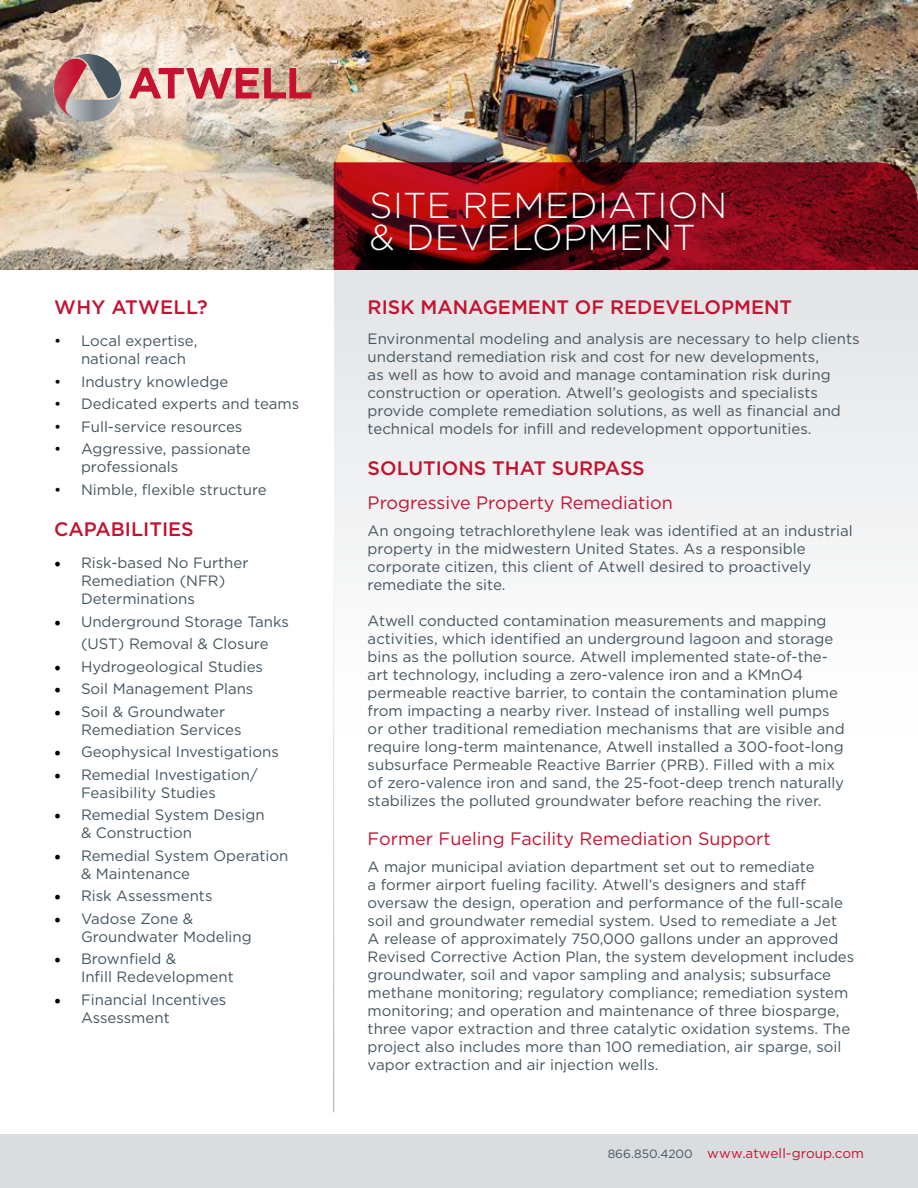
<style>
.page{position:relative;width:918px;height:1188px;background:#fff}
.page>*{position:absolute;margin:0;border:0;box-sizing:border-box;transform-origin:0 0}
.t1{font:300 36px "Gotham";letter-spacing:.01em;color:#fff}
.t2{font:500 19.5px "Gotham";color:#c41230}
.t3{font:500 19.5px "Gotham";letter-spacing:.02em;color:#c41230}
.t4{font:18px "Gotham";color:#c41230}
.t5{font:15px/18px "Gotham";color:#455560}
.t6{font:13.5px "Gotham";color:#c41230}
.s1{color:#000}
.s2{font-family:"Minion Pro";font-size:18px;color:#000}
.s3{font-size:12px;color:#455560}
</style>
<div class="page">
<img style="left:0;top:0;width:918px;height:270px">
<div style="left:334px;top:270px;width:584px;height:467px;background:linear-gradient(to right,#f1f2f3,#f1f2f3)"></div>
<img style="left:0;top:12px;width:357px;height:147px">
<svg style="left:129px;top:68px;width:182px;height:31px;background:#d47b7d"></svg>
<svg style="left:54px;top:54px;width:68px;height:68px;background:#ad8b8c"></svg>
<div style="left:0;top:1134px;width:918px;height:54px;background:#dadddf"></div>
<svg style="left:334px;top:162px;width:584px;height:108px;background:#760a14"></svg>
<hr style="left:333px;top:270px;width:1px;height:842px;background:#455560">
<h2 class="t3" style="left:54px;top:294px;width:155px">WHY ATWELL?</h2>
<p class="t5" style="left:81px;top:331px;width:118px;text-indent:-27px"><span class="s1">•</span> Local expertise, national reach</p>
<p class="t5" style="left:54px;top:372px;width:176px"><span class="s1">•</span> Industry knowledge</p>
<p class="t5" style="left:54px;top:394px;width:247px"><span class="s1">•</span> Dedicated experts and teams</p>
<p class="t5" style="left:54px;top:417px;width:190px"><span class="s1">•</span> Full-service resources</p>
<p class="t5" style="left:81px;top:439px;width:171px;text-indent:-27px"><span class="s1">•</span> Aggressive, passionate professionals</p>
<p class="t5" style="left:54px;top:480px;width:214px"><span class="s1">•</span> Nimble, flexible structure</p>
<h2 class="t2" style="left:54px;top:516px;width:141px">CAPABILITIES</h2>
<p class="t5" style="left:81px;top:554px;width:169px;text-indent:-27px"><span class="s2">•</span> Risk-based No Further<br>Remediation (NFR)<br>Determinations</p>
<p class="t5" style="left:54px;top:610px;width:237px;line-height:22.5px;text-align:center"><span class="s2">•</span> Underground Storage Tanks (UST) Removal &amp; Closure</p>
<p class="t5" style="left:54px;top:657px;width:211px"><span class="s2">•</span> Hydrogeological Studies</p>
<p class="t5" style="left:54px;top:680px;width:201px"><span class="s2">•</span> Soil Management Plans</p>
<p class="t5" style="left:81px;top:702px;width:162px;text-indent:-27px"><span class="s2">•</span> Soil &amp; Groundwater<br>Remediation Services</p>
<p class="t5" style="left:54px;top:743px;width:226px"><span class="s2">•</span> Geophysical Investigations</p>
<p class="t5" style="left:81px;top:765px;width:178px;text-indent:-27px"><span class="s2">•</span> Remedial Investigation/<br>Feasibility Studies</p>
<p class="t5" style="left:81px;top:806px;width:185px;text-indent:-27px"><span class="s2">•</span> Remedial System Design &amp; Construction</p>
<p class="t5" style="left:81px;top:846px;width:209px;text-indent:-27px"><span class="s2">•</span> Remedial System Operation &amp; Maintenance</p>
<p class="t5" style="left:54px;top:887px;width:160px"><span class="s2">•</span> Risk Assessments</p>
<p class="t5" style="left:81px;top:909px;width:172px;text-indent:-27px"><span class="s2">•</span> Vadose Zone &amp;<br>Groundwater Modeling</p>
<p class="t5" style="left:81px;top:950px;width:154px;text-indent:-27px"><span class="s2">•</span> Brownfield &amp;<br>Infill Redevelopment</p>
<p class="t5" style="left:81px;top:990px;width:147px;text-indent:-27px"><span class="s2">•</span> Financial Incentives<br>Assessment</p>
<h1 class="t1" style="left:370px;top:183px;width:359px">SITE REMEDIATION</h1>
<h1 class="t1" style="left:370px;top:215px;width:328px">&amp; DEVELOPMENT</h1>
<h2 class="t2" style="left:368px;top:294px;width:426px">RISK MANAGEMENT OF REDEVELOPMENT</h2>
<p class="t5" style="left:368px;top:329px;width:493px">Environmental modeling and analysis are necessary to help clients understand remediation risk and cost for new developments,<br>as well as how to avoid and manage contamination risk during construction or operation. Atwell’s geologists and specialists provide complete remediation solutions, as well as financial and technical models for infill and redevelopment opportunities.</p>
<h2 class="t2" style="left:368px;top:455px;width:279px">SOLUTIONS THAT SURPASS</h2>
<p class="t4" style="left:368px;top:491px;width:307px">Progressive Property Remediation</p>
<p class="t5" style="left:368px;top:521px;width:487px">An ongoing tetrachlorethylene leak was identified at an industrial property in the midwestern United States. As a responsible corporate citizen, this client of Atwell desired to proactively remediate the site.</p>
<p class="t5" style="left:368px;top:611px;width:478px">Atwell conducted contamination measurements and mapping activities, which identified an underground lagoon and storage bins as the pollution source. Atwell implemented state-of-the&shy;art technology, including a zero-valence iron and a KMnO4 permeable reactive barrier, to contain the contamination plume from impacting a nearby river. Instead of installing well pumps or other traditional remediation mechanisms that are visible and require long-term maintenance, Atwell installed a 300-foot-long subsurface Permeable Reactive Barrier (PRB). Filled with a mix of zero-valence iron and sand, the 25-foot-deep trench naturally stabilizes the polluted groundwater before reaching the river.</p>
<p class="t4" style="left:368px;top:827px;width:405px">Former Fueling Facility Remediation Support</p>
<p class="t5" style="left:368px;top:858px;width:488px">A major municipal aviation department set out to remediate<br>a former airport fueling facility. Atwell’s designers and staff oversaw the design, operation and performance of the full-scale soil and groundwater remedial system. Used to remediate a Jet<br>A release of approximately 750,000 gallons under an approved Revised Corrective Action Plan, the system development includes groundwater, soil and vapor sampling and analysis; subsurface methane monitoring; regulatory compliance; remediation system monitoring; and operation and maintenance of three biosparge, three vapor extraction and three catalytic oxidation systems. The project also includes more than 100 remediation, air sparge, soil vapor extraction and air injection wells.</p>
<p class="t6" style="left:608px;top:1145px;width:258px"><span class="s3">866.850.4200</span> www.atwell-group.com</p>
</div>
